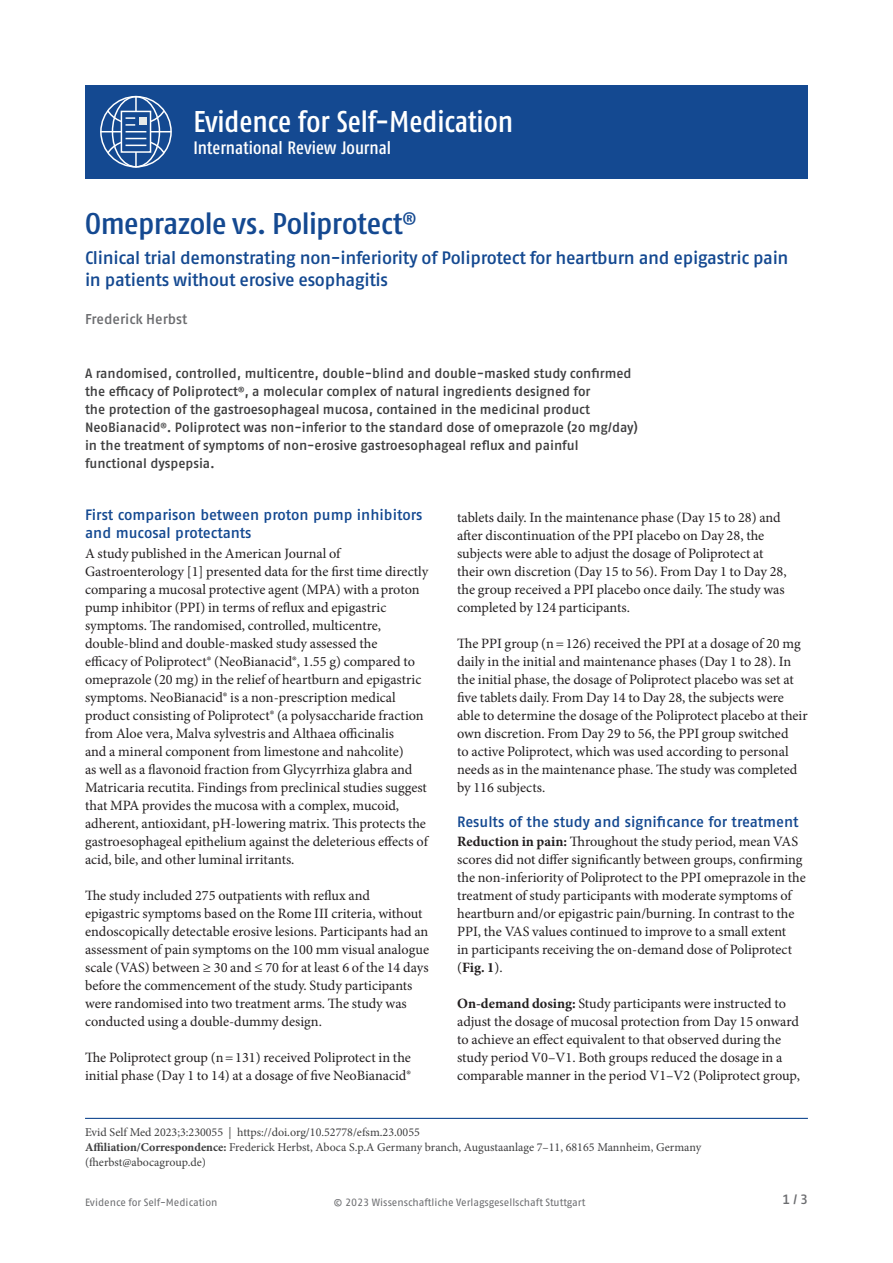
<style>
.page{position:relative;width:893px;height:1263px;background:#fff}
.page>*{position:absolute;margin:0;border:0;box-sizing:border-box;transform-origin:0 0}
.t1{font:500 condensed 30px "Fago Pro";color:#fff}
.Titel_Blau_20pt{font:500 condensed 30px "Fago Pro";letter-spacing:-.01em;color:#144991;scale:1.1 1}
.Untertitel__Blau{font:500 18px/22.5px "Fago Pro";letter-spacing:-.02em;color:#144991}
.t2{font:500 condensed 18px "Fago Pro";color:#fff}
.Zwischentitel_Blau{font:500 15px/18px "Fago Pro";color:#144991}
.Fliesstext_9-5pt{font:14.25px/18px "Minion Pro";color:#231f20}
.Autorenzeile{font:500 14.25px "Fago Pro";letter-spacing:-.005em;color:#6c6d70}
.Abstract{font:500 13.5px/18px "Fago Pro";color:#3e3e3f}
.Datum_Seiten{font:500 13.5px "Fago Pro";color:#6c6d70}
.Korrespondenzadresse{font:12px/15px "Minion Pro";color:#3e3e3f}
.Bibliographie{font:12px "Minion Pro";color:#3e3e3f}
.Fusszeile{font:10.5px "Fago Pro";letter-spacing:-.005em;color:#6c6d70}
.s1{font-weight:700}
</style>
<div class="page">
<div style="left:85px;top:85px;width:723px;height:94px;background:#144991"></div>
<div style="left:100px;top:96px;width:72px;height:72px;border:2px solid #fff;border-radius:50%"></div>
<div style="left:112px;top:96px;width:48px;height:72px;border:2px solid #fff;border-radius:50%"></div>
<hr style="left:100px;top:131px;width:71px;height:1px;background:#fff">
<hr style="left:135px;top:96px;width:2px;height:72px;background:#fff">
<svg style="left:121px;top:132px;width:30px;height:6px"></svg>
<svg style="left:106px;top:138px;width:60px;height:17px"></svg>
<svg style="left:106px;top:109px;width:60px;height:23px"></svg>
<hr style="left:85px;top:1118px;width:723px;height:1px;background:#144991">
<p class="t1" style="left:193px;top:103px;width:321px">Evidence for Self-Medication</p>
<p class="t2" style="left:193px;top:137px;width:199px">International Review Journal</p>
<p class="Titel_Blau_20pt" style="left:85px;top:206px;width:303px">Omeprazole vs. Poliprotect<sup>®</sup></p>
<p class="Untertitel__Blau" style="left:85px;top:246px;width:705px">Clinical trial demonstrating non-inferiority of Poliprotect for heartburn and epigastric pain in patients without erosive esophagitis</p>
<p class="Autorenzeile" style="left:85px;top:310px;width:104px">Frederick Herbst</p>
<p class="Abstract" style="left:85px;top:364px;width:554px">A randomised, controlled, multicentre, double-blind and double-masked study confirmed the efficacy of Poliprotect<sup>®</sup>, a molecular complex of natural ingredients designed for<br>the protection of the gastroesophageal mucosa, contained in the medicinal product NeoBianacid<sup>®</sup>. Poliprotect was non-inferior to the standard dose of omeprazole (20 mg/day) in the treatment of symptoms of non-erosive gastroesophageal reflux and painful functional dyspepsia.</p>
<p class="Zwischentitel_Blau" style="left:85px;top:506px;width:339px">First comparison between proton pump inhibitors and mucosal protectants</p>
<p class="Fliesstext_9-5pt" style="left:85px;top:545px;width:345px">A study published in the American Journal of Gastroenterology [1] presented data for the first time directly comparing a mucosal protective agent (MPA) with a proton pump inhibitor (PPI) in terms of reflux and epigastric symptoms. The randomised, controlled, multicentre, double-blind and double-masked study assessed the<br>efficacy of Poliprotect® (NeoBianacid®, 1.55 g) compared to omeprazole (20 mg) in the relief of heartburn and epigastric symptoms. NeoBianacid® is a non-prescription medical product consisting of Poliprotect® (a polysaccharide fraction from Aloe vera, Malva sylvestris and Althaea officinalis<br>and a mineral component from limestone and nahcolite)<br>as well as a flavonoid fraction from Glycyrrhiza glabra and Matricaria recutita. Findings from preclinical studies suggest that MPA provides the mucosa with a complex, mucoid, adherent, antioxidant, pH-lowering matrix. This protects the gastroesophageal epithelium against the deleterious effects of acid, bile, and other luminal irritants.</p>
<p class="Fliesstext_9-5pt" style="left:85px;top:887px;width:345px">The study included 275 outpatients with reflux and<br>epigastric symptoms based on the Rome III criteria, without endoscopically detectable erosive lesions. Participants had an assessment of pain symptoms on the 100 mm visual analogue scale (VAS) between ≥ 30 and ≤ 70 for at least 6 of the 14 days before the commencement of the study. Study participants were randomised into two treatment arms. The study was conducted using a double-dummy design.</p>
<p class="Fliesstext_9-5pt" style="left:85px;top:1049px;width:327px">The Poliprotect group (n=131) received Poliprotect in the initial phase (Day 1 to 14) at a dosage of five NeoBianacid®</p>
<p class="Fliesstext_9-5pt" style="left:457px;top:509px;width:331px">tablets daily. In the maintenance phase (Day 15 to 28) and after discontinuation of the PPI placebo on Day 28, the subjects were able to adjust the dosage of Poliprotect at their own discretion (Day 15 to 56). From Day 1 to Day 28, the group received a PPI placebo once daily. The study was completed by 124 participants.</p>
<p class="Fliesstext_9-5pt" style="left:457px;top:635px;width:352px">The PPI group (n=126) received the PPI at a dosage of 20 mg daily in the initial and maintenance phases (Day 1 to 28). In the initial phase, the dosage of Poliprotect placebo was set at five tablets daily. From Day 14 to Day 28, the subjects were able to determine the dosage of the Poliprotect placebo at their own discretion. From Day 29 to 56, the PPI group switched<br>to active Poliprotect, which was used according to personal needs as in the maintenance phase. The study was completed by 116 subjects.</p>
<p class="Zwischentitel_Blau" style="left:457px;top:813px;width:343px">Results of the study and significance for treatment</p>
<p class="Fliesstext_9-5pt" style="left:457px;top:833px;width:350px"><span class="s1">Reduction in pain:</span> Throughout the study period, mean VAS scores did not differ significantly between groups, confirming the non-inferiority of Poliprotect to the PPI omeprazole in the treatment of study participants with moderate symptoms of heartburn and/or epigastric pain/burning. In contrast to the PPI, the VAS values continued to improve to a small extent<br>in participants receiving the on-demand dose of Poliprotect (<span class="s1">Fig. 1</span>).</p>
<p class="Fliesstext_9-5pt" style="left:457px;top:995px;width:344px"><span class="s1">On-demand dosing:</span> Study participants were instructed to adjust the dosage of mucosal protection from Day 15 onward to achieve an effect equivalent to that observed during the study period V0–V1. Both groups reduced the dosage in a comparable manner in the period V1–V2 (Poliprotect group,</p>
<p class="Bibliographie" style="left:85px;top:1124px;width:336px">Evid Self Med 2023;3:230055 | https://doi.org/10.52778/efsm.23.0055</p>
<p class="Korrespondenzadresse" style="left:85px;top:1140px;width:618px"><span class="s1">Affiliation/Correspondence:</span> Frederick Herbst, Aboca S.p.A Germany branch, Augustaanlage 7–11, 68165 Mannheim, Germany (fherbst@abocagroup.de)</p>
<p class="Fusszeile" style="left:85px;top:1196px;width:134px">Evidence for Self-Medication</p>
<p class="Fusszeile" style="left:334px;top:1196px;width:253px">© 2023 Wissenschaftliche Verlagsgesellschaft Stuttgart</p>
<p class="Datum_Seiten" style="left:782px;top:1191px;width:27px">1 / 3</p>
</div>
